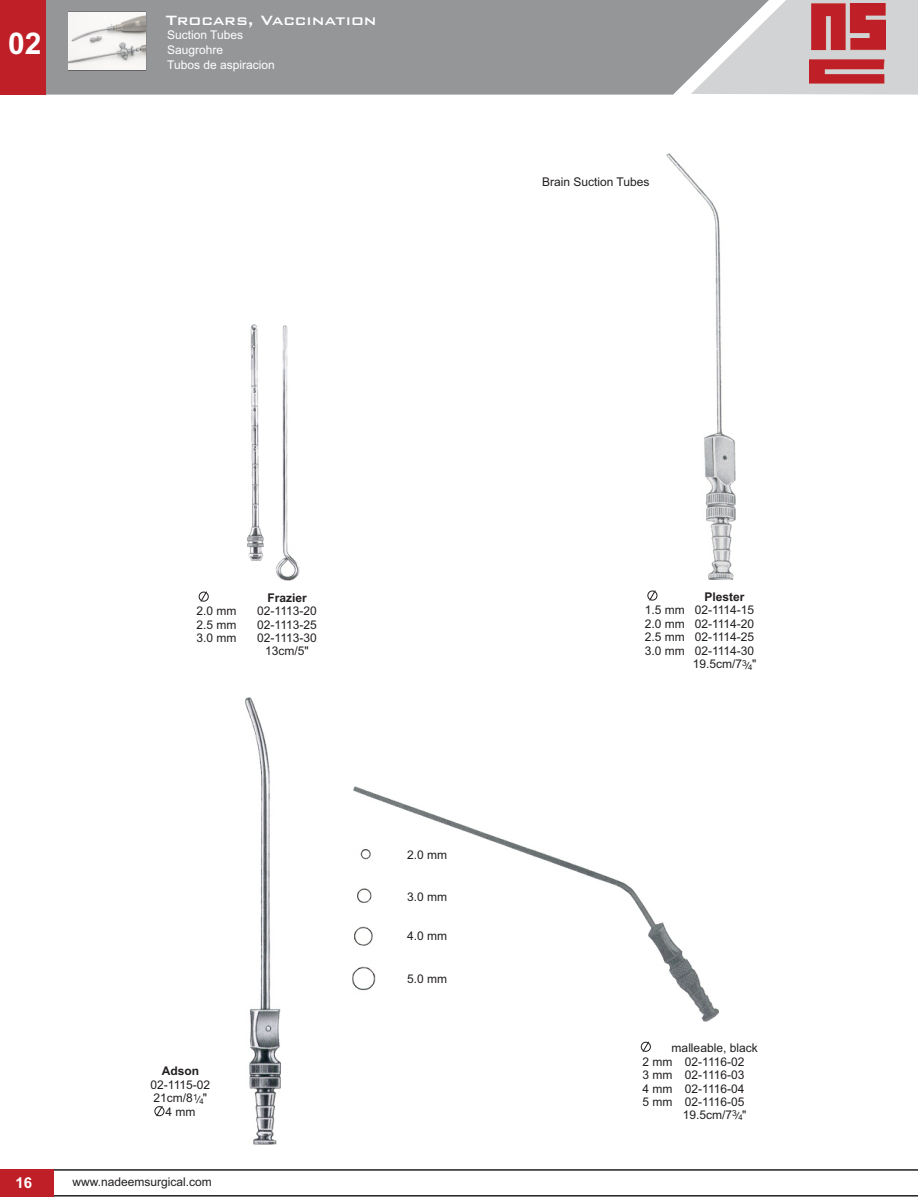
<style>
.page{position:relative;width:918px;height:1199px;background:#fff}
.page>*{position:absolute;margin:0;border:0;box-sizing:border-box;transform-origin:0 0}
.t1{font:700 30px "Arial";color:#fff}
.t2{font:500 18px "Bank Gothic BT";color:#fff}
.t3{font:700 15px "Arial";color:#fff}
.t4{font:12px/13.4px "Arial";color:#231f20;text-align:center}
.t5{font:12px/14.7px "Arial";color:#fff}
.t6{font:700 12px "Arial";color:#231f20}
.t7{font:8.4px "Arial";color:#231f20}
.t8{font:7.8px "Arial";color:#231f20}
</style>
<div class="page">
<div style="left:45px;top:0;width:646px;height:95px;background:#949698"></div>
<div style="left:0;top:0;width:45px;height:95px;background:#bf2027"></div>
<svg style="left:691px;top:0;width:227px;height:95px;background:#cacacb"></svg>
<img style="left:810px;top:4px;width:76px;height:79px">
<hr style="left:0;top:1169px;width:918px;height:1px;background:#231f20">
<hr style="left:0;top:1195px;width:918px;height:1px;background:#231f20">
<div style="left:0;top:1169px;width:54px;height:27px;background:#bf2027"></div>
<img style="left:352px;top:787px;width:366px;height:234px">
<img style="left:247px;top:324px;width:52px;height:256px">
<div style="left:199px;top:592px;width:10px;height:9px;border:1px solid #231f20;border-radius:50%"></div>
<svg style="left:200px;top:591px;width:7px;height:11px"></svg>
<div style="left:648px;top:591px;width:9px;height:9px;border:1px solid #231f20;border-radius:50%"></div>
<svg style="left:649px;top:590px;width:7px;height:11px"></svg>
<img style="left:667px;top:153px;width:68px;height:427px">
<img style="left:245px;top:698px;width:35px;height:446px">
<div style="left:155px;top:1106px;width:9px;height:10px;border:1px solid #231f20;border-radius:50%"></div>
<svg style="left:156px;top:1106px;width:7px;height:11px"></svg>
<div style="left:641px;top:1042px;width:10px;height:10px;border:1px solid #231f20;border-radius:50%"></div>
<svg style="left:642px;top:1041px;width:8px;height:11px"></svg>
<img style="left:68px;top:12px;width:78px;height:58px">
<h1 class="t1" style="left:8px;top:32px;width:35px">02</h1>
<h2 class="t2" style="left:166px;top:11px;width:212px">Trocars, Vaccination</h2>
<p class="t5" style="left:167px;top:29px;width:109px">Suction Tubes<br>Saugrohre<br>Tubos de aspiracion</p>
<p class="t4" style="left:542px;top:176px;width:109px">Brain Suction Tubes</p>
<p class="t6" style="left:267px;top:593px;width:41px">Frazier</p>
<p class="t4" style="left:257px;top:605px;width:61px">02-1113-20<br>02-1113-25<br>02-1113-30<br>13cm/5"</p>
<p class="t4" style="left:196px;top:606px;width:42px;text-align:justify">2.0 mm 2.5 mm 3.0 mm</p>
<p class="t4" style="left:645px;top:605px;width:42px;text-align:justify">1.5 mm 2.0 mm 2.5 mm 3.0 mm</p>
<p class="t6" style="left:704px;top:592px;width:42px">Plester</p>
<p class="t4" style="left:693px;top:605px;width:65px;text-align:left">02-1114-15<br>02-1114-20<br>02-1114-25<br>02-1114-30<br>19.5cm/7 "</p>
<p class="t7" style="left:742px;top:660px;width:6px">3</p>
<p class="t8" style="left:748px;top:664px;width:6px">4</p>
<p class="t4" style="left:407px;top:849px;width:42px">2.0 mm</p>
<p class="t4" style="left:407px;top:891px;width:42px">3.0 mm</p>
<p class="t4" style="left:407px;top:930px;width:42px">4.0 mm</p>
<p class="t4" style="left:407px;top:973px;width:42px">5.0 mm</p>
<p class="t6" style="left:162px;top:1067px;width:39px">Adson</p>
<p class="t4" style="left:151px;top:1079px;width:61px">02-1115-02<br>21cm/8 "<br>4 mm</p>
<p class="t7" style="left:193px;top:1094px;width:6px">1</p>
<p class="t8" style="left:199px;top:1098px;width:6px">4</p>
<p class="t4" style="left:672px;top:1042px;width:88px">malleable, black<br>02-1116-02<br>02-1116-03<br>02-1116-04<br>02-1116-05<br>19.5cm/7 "</p>
<p class="t4" style="left:642px;top:1056px;width:31px;text-align:justify">2 mm 3 mm 4 mm 5 mm</p>
<p class="t7" style="left:732px;top:1110px;width:6px">3</p>
<p class="t8" style="left:738px;top:1114px;width:6px">4</p>
<p class="t3" style="left:16px;top:1177px;width:18px">16</p>
<p class="t4" style="left:72px;top:1176px;width:141px">www.nadeemsurgical.com</p>
</div>
